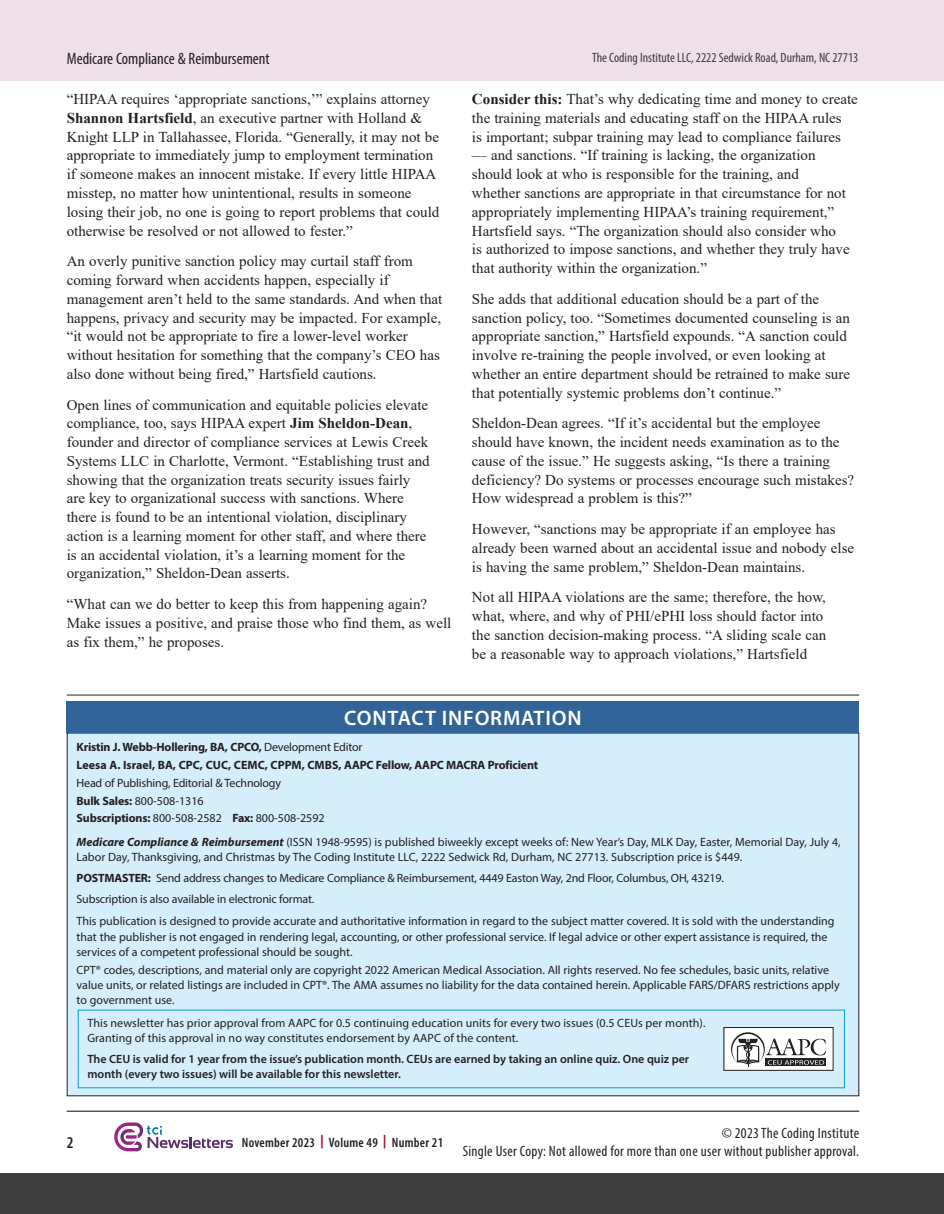
<style>
.page{position:relative;width:944px;height:1214px;background:#fff}
.page>*{position:absolute;margin:0;border:0;box-sizing:border-box;transform-origin:0 0}
.t1{font:600 21px "Myriad Pro";letter-spacing:.04em;color:#fff}
.t2{font:condensed 16.5px "Myriad Pro";color:#231f20}
.t3{font:600 condensed 16.5px "Myriad Pro";color:#231f20}
.Body{font:15px/18.8px "Times New Roman";color:#231f20}
.t4{font:condensed 15px/18px "Myriad Pro";letter-spacing:.02em;color:#231f20;text-align:right}
.t5{font:condensed 13.5px "Myriad Pro";color:#3e3e3f}
.t6{font:600 condensed 13.5px "Myriad Pro";letter-spacing:.02em;color:#231f20}
.t7{font:12px/15px "Myriad Pro";color:#231f20}
.t8{font:600 12px/15px "Myriad Pro";color:#231f20}
.t9{font:700 12px "Myriad Pro";letter-spacing:-.015em;color:#231f20}
.s1{font-weight:700}
.s2{font-weight:400}
.s3{font-weight:700;font-style:italic}
.s4{font-weight:700;font-stretch:normal;color:#a90a2b}
</style>
<div class="page">
<div style="left:0;top:0;width:944px;height:80px;background:#eedfe9"></div>
<hr style="left:67px;top:1110px;width:792px;height:1px;background:#231f20">
<svg style="left:114px;top:1122px;width:119px;height:30px"></svg>
<div style="left:0;top:1173px;width:944px;height:41px;background:#3e3e3f"></div>
<hr style="left:67px;top:694px;width:792px;height:1px;background:#231f20">
<div style="left:67px;top:733px;width:791px;height:362px;background:#d4effb"></div>
<div style="left:67px;top:702px;width:792px;height:31px;background:#306397"></div>
<div style="left:725px;top:1027px;width:108px;height:43px;background:#fff"></div>
<svg style="left:731px;top:1032px;width:95px;height:34px"></svg>
<div style="left:723px;top:1027px;width:110px;height:43px;border:1px solid #231f20"></div>
<p class="t2" style="left:67px;top:48px;width:204px">Medicare Compliance &amp; Reimbursement</p>
<p class="Body" style="left:67px;top:89px;width:374px">“HIPAA requires ‘appropriate sanctions,’” explains attorney <span class="s1">Shannon Hartsfield</span>, an executive partner with Holland &amp; Knight LLP in Tallahassee, Florida. “Generally, it may not be appropriate to immediately jump to employment termination if someone makes an innocent mistake. If every little HIPAA misstep, no matter how unintentional, results in someone losing their job, no one is going to report problems that could otherwise be resolved or not allowed to fester.”</p>
<p class="Body" style="left:67px;top:251px;width:377px">An overly punitive sanction policy may curtail staff from coming forward when accidents happen, especially if management aren’t held to the same standards. And when that happens, privacy and security may be impacted. For example, “it would not be appropriate to fire a lower-level worker without hesitation for something that the company’s CEO has also done without being fired,” Hartsfield cautions.</p>
<p class="Body" style="left:67px;top:395px;width:364px">Open lines of communication and equitable policies elevate compliance, too, says HIPAA expert <span class="s1">Jim Sheldon-Dean</span>, founder and director of compliance services at Lewis Creek Systems LLC in Charlotte, Vermont. “Establishing trust and showing that the organization treats security issues fairly are key to organizational success with sanctions. Where there is found to be an intentional violation, disciplinary action is a learning moment for other staff, and where there is an accidental violation, it’s a learning moment for the organization,” Sheldon-Dean asserts.</p>
<p class="Body" style="left:67px;top:594px;width:386px">“What can we do better to keep this from happening again?<br>Make issues a positive, and praise those who find them, as well as fix them,” he proposes.</p>
<p class="t5" style="left:592px;top:49px;width:268px">The Coding Institute LLC, 2222 Sedwick Road, Durham, NC 27713</p>
<p class="Body" style="left:472px;top:89px;width:387px"><span class="s1">Consider this:</span> That’s why dedicating time and money to create the training materials and educating staff on the HIPAA rules<br>is important; subpar training may lead to compliance failures</p>
<p class="Body" style="left:472px;top:146px;width:379px">— and sanctions. “If training is lacking, the organization should look at who is responsible for the training, and whether sanctions are appropriate in that circumstance for not appropriately implementing HIPAA’s training requirement,” Hartsfield says. “The organization should also consider who is authorized to impose sanctions, and whether they truly have that authority within the organization.”</p>
<p class="Body" style="left:472px;top:289px;width:379px">She adds that additional education should be a part of the sanction policy, too. “Sometimes documented counseling is an appropriate sanction,” Hartsfield expounds. “A sanction could involve re-training the people involved, or even looking at whether an entire department should be retrained to make sure that potentially systemic problems don’t continue.”</p>
<p class="Body" style="left:472px;top:413px;width:384px">Sheldon-Dean agrees. “If it’s accidental but the employee should have known, the incident needs examination as to the cause of the issue.” He suggests asking, “Is there a training deficiency? Do systems or processes encourage such mistakes?<br>How widespread a problem is this?”</p>
<p class="Body" style="left:472px;top:519px;width:383px">However, “sanctions may be appropriate if an employee has already been warned about an accidental issue and nobody else is having the same problem,” Sheldon-Dean maintains.</p>
<p class="Body" style="left:472px;top:587px;width:356px">Not all HIPAA violations are the same; therefore, the how, what, where, and why of PHI/ePHI loss should factor into the sanction decision-making process. “A sliding scale can be a reasonable way to approach violations,” Hartsfield</p>
<p class="t1" style="left:344px;top:705px;width:239px">CONTACT INFORMATION</p>
<p class="t9" style="left:77px;top:739px;width:287px">Kristin J. Webb-Hollering, BA, CPCO, <span class="s2">Development Editor</span></p>
<p class="t9" style="left:77px;top:757px;width:463px">Leesa A. Israel, BA, CPC, CUC, CEMC, CPPM, CMBS, AAPC Fellow, AAPC MACRA Proficient</p>
<p class="t7" style="left:77px;top:775px;width:206px">Head of Publishing, Editorial &amp; Technology</p>
<p class="t7" style="left:77px;top:793px;width:129px"><span class="s1">Bulk Sales:</span> 800-508-1316</p>
<p class="t7" style="left:77px;top:810px;width:250px"><span class="s1">Subscriptions:</span> 800-508-2582 <span class="s1">Fax:</span> 800-508-2592</p>
<p class="t7" style="left:77px;top:834px;width:765px"><span class="s3">Medicare Compliance &amp; Reimbursement</span> (ISSN 1948-9595) is published biweekly except weeks of: New Year’s Day, MLK Day, Easter, Memorial Day, July 4,<br>Labor Day, Thanksgiving, and Christmas by The Coding Institute LLC, 2222 Sedwick Rd, Durham, NC 27713. Subscription price is $449.</p>
<p class="t7" style="left:77px;top:870px;width:649px"><span class="s1">POSTMASTER:</span> Send address changes to Medicare Compliance &amp; Reimbursement, 4449 Easton Way, 2nd Floor, Columbus, OH, 43219.</p>
<p class="t7" style="left:77px;top:891px;width:239px">Subscription is also available in electronic format.</p>
<p class="t7" style="left:77px;top:913px;width:759px">This publication is designed to provide accurate and authoritative information in regard to the subject matter covered. It is sold with the understanding that the publisher is not engaged in rendering legal, accounting, or other professional service. If legal advice or other expert assistance is required, the services of a competent professional should be sought.</p>
<p class="t7" style="left:77px;top:961px;width:764px">CPT® codes, descriptions, and material only are copyright 2022 American Medical Association. All rights reserved. No fee schedules, basic units, relative value units, or related listings are included in CPT®. The AMA assumes no liability for the data contained herein. Applicable FARS/DFARS restrictions apply to government use.</p>
<p class="t7" style="left:87px;top:1015px;width:619px">This newsletter has prior approval from AAPC for 0.5 continuing education units for every two issues (0.5 CEUs per month).<br>Granting of this approval in no way constitutes endorsement by AAPC of the content.</p>
<p class="t8" style="left:87px;top:1051px;width:603px">The CEU is valid for 1 year from the issue’s publication month. CEUs are earned by taking an online quiz. One quiz per month (every two issues) will be available for this newsletter.</p>
<p class="t3" style="left:67px;top:1132px;width:8px">2</p>
<p class="t6" style="left:242px;top:1134px;width:203px">November 2023 <span class="s4">|</span> Volume 49 <span class="s4">|</span> Number 21</p>
<p class="t4" style="left:462px;top:1124px;width:398px">© 2023 The Coding Institute<br>Single User Copy: Not allowed for more than one user without publisher approval.</p>
</div>
